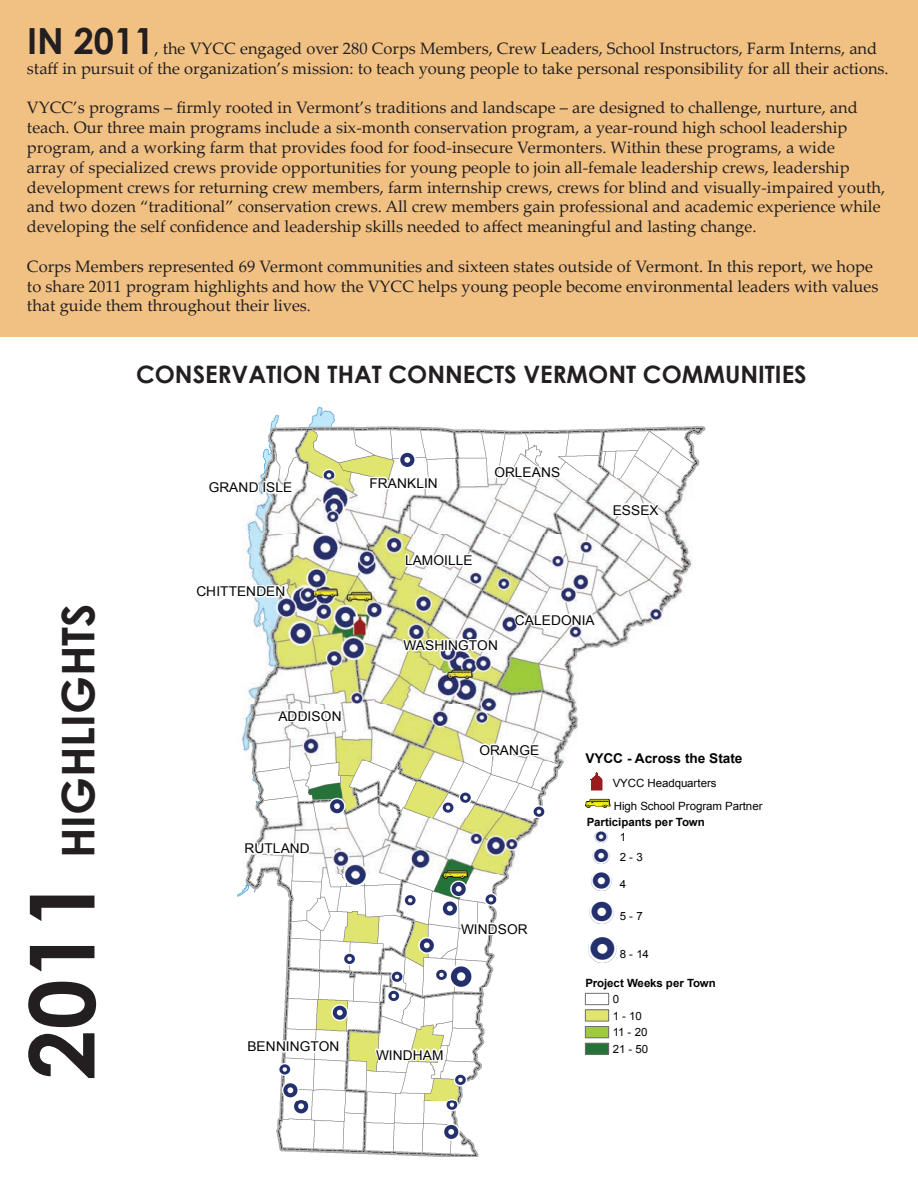
<style>
.page{position:relative;width:918px;height:1188px;background:#fff}
.page>*{position:absolute;margin:0;border:0;box-sizing:border-box;transform-origin:0 0}
.t1{font:700 45px "Century Gothic";color:#231f20}
.t2{font:40.5px "ESRI Default Marker";color:#23306d}
.t3{font:34.8px "ESRI Default Marker";color:#23306d}
.t4{font:33.75px "ESRI Transportation Civic";color:#f2eb17}
.t5{font:29.1px "ESRI Default Marker";color:#23306d}
.t6{font:700 24px "Century Gothic";color:#231f20}
.t7{font:18px "ESRI Default Marker";color:#23306d}
.t8{font:16.5px/19.8px "Palatino Linotype";color:#231f20}
.t9{font:13.5px "Arial";color:#040503}
.t10{font:700 13.5px "Arial";letter-spacing:-.005em;color:#040503}
.t11{font:11.4px/16.6px "Arial";letter-spacing:-.01em;color:#040503}
.t12{font:700 11.4px "Arial";letter-spacing:-.01em;color:#040503}
.s1{font-family:"Century Gothic";font-weight:700;font-size:36px}
.s2{font-size:90px}
.s3{color:#fff}
.s4{font-family:"Arial";font-size:11.4px;color:#040503}
.s5{font-family:"ESRI Default Marker";font-size:23.7px;color:#23306d}
.s6{font-family:"ESRI Default Marker";font-size:23.7px;color:#fff}
</style>
<div class="page">
<div style="left:0;top:0;width:918px;height:337px;background:#f1c184"></div>
<img style="left:237px;top:406px;width:469px;height:751px">
<svg style="left:458px;top:911px;width:74px;height:39px"></svg>
<svg style="left:243px;top:837px;width:69px;height:23px"></svg>
<svg style="left:611px;top:501px;width:53px;height:17px"></svg>
<svg style="left:275px;top:704px;width:68px;height:23px"></svg>
<svg style="left:373px;top:1033px;width:72px;height:43px"></svg>
<svg style="left:477px;top:738px;width:64px;height:23px"></svg>
<svg style="left:492px;top:460px;width:71px;height:23px"></svg>
<svg style="left:368px;top:471px;width:72px;height:23px"></svg>
<svg style="left:400px;top:627px;width:100px;height:40px"></svg>
<svg style="left:237px;top:580px;width:50px;height:23px"></svg>
<svg style="left:403px;top:539px;width:72px;height:36px"></svg>
<svg style="left:513px;top:608px;width:86px;height:23px"></svg>
<svg style="left:246px;top:1035px;width:95px;height:23px"></svg>
<svg style="left:237px;top:476px;width:57px;height:23px"></svg>
<svg style="left:590px;top:772px;width:14px;height:19px"></svg>
<svg style="left:585px;top:799px;width:26px;height:9px"></svg>
<div style="left:585px;top:993px;width:24px;height:12px;background:#fff"></div>
<div style="left:585px;top:993px;width:24px;height:12px;border:1px solid #6e6e6e"></div>
<div style="left:585px;top:1010px;width:24px;height:11px;background:#e0e56f"></div>
<div style="left:585px;top:1010px;width:24px;height:11px;border:1px solid #6e6e6e"></div>
<div style="left:585px;top:1027px;width:24px;height:11px;background:#9dcb3b"></div>
<div style="left:585px;top:1026px;width:24px;height:12px;border:1px solid #6e6e6e"></div>
<div style="left:585px;top:1043px;width:24px;height:12px;background:#257339"></div>
<div style="left:585px;top:1043px;width:24px;height:12px;border:1px solid #6e6e6e"></div>
<p class="t8" style="left:27px;top:38px;width:863px"><span class="s1">IN 2011</span>, the VYCC engaged over 280 Corps Members, Crew Leaders, School Instructors, Farm Interns, and staff in pursuit of the organization’s mission: to teach young people to take personal responsibility for all their actions.</p>
<p class="t8" style="left:27px;top:97px;width:860px">VYCC’s programs – firmly rooted in Vermont’s traditions and landscape – are designed to challenge, nurture, and teach. Our three main programs include a six-month conservation program, a year-round high school leadership program, and a working farm that provides food for food-insecure Vermonters. Within these programs, a wide<br>array of specialized crews provide opportunities for young people to join all-female leadership crews, leadership development crews for returning crew members, farm internship crews, crews for blind and visually-impaired youth, and two dozen “traditional” conservation crews. All crew members gain professional and academic experience while developing the self confidence and leadership skills needed to affect meaningful and lasting change.</p>
<p class="t8" style="left:27px;top:256px;width:853px">Corps Members represented 69 Vermont communities and sixteen states outside of Vermont. In this report, we hope to share 2011 program highlights and how the VYCC helps young people become environmental leaders with values that guide them throughout their lives.</p>
<h3 class="t6" style="left:136px;top:359px;width:672px">CONSERVATION THAT CONNECTS VERMONT COMMUNITIES</h3>
<h1 class="t1" style="left:50px;top:1080px;width:478px;rotate:-90deg"><span class="s2">2011</span> H IGHLIGHTS</h1>
<p class="t9" style="left:209px;top:479px;width:85px">GRAND ISLE</p>
<p class="t9" style="left:196px;top:583px;width:91px">CHITTENDEN</p>
<p class="t9" style="left:279px;top:707px;width:65px">ADDISON</p>
<p class="t9" style="left:245px;top:840px;width:67px">RUTLAND</p>
<p class="t9" style="left:248px;top:1038px;width:93px">BENNINGTON</p>
<p class="t9" style="left:369px;top:474px;width:70px">FRANKLIN</p>
<p class="t9" style="left:494px;top:463px;width:67px">ORLEANS</p>
<p class="t9" style="left:405px;top:552px;width:69px">LAMOILLE</p>
<p class="t9" style="left:613px;top:501px;width:47px">ESSEX</p>
<p class="t9" style="left:403px;top:637px;width:96px">WASHINGTON</p>
<p class="t9" style="left:515px;top:611px;width:81px">CALEDONIA</p>
<p class="t9" style="left:479px;top:741px;width:61px">ORANGE</p>
<p class="t9" style="left:461px;top:920px;width:68px">WINDSOR</p>
<p class="t9" style="left:376px;top:1046px;width:69px">WINDHAM</p>
<p class="t10" style="left:585px;top:749px;width:159px">VYCC - Across the State</p>
<p class="t11" style="left:613px;top:775px;width:105px">VYCC Headquarters</p>
<h3 class="t4" style="left:586px;top:776px;width:26px">l</h3>
<p class="t11" style="left:614px;top:797px;width:150px">High School Program Partner</p>
<p class="t12" style="left:587px;top:815px;width:120px">Participants per Town</p>
<p class="t7" style="left:595px;top:826px;width:33px">!<span class="s3">H</span> <span class="s4">1</span></p>
<p class="t11" style="left:593px;top:849px;width:51px"><span class="s5">!</span><span class="s6">H</span> 2 - 3</p>
<h3 class="t5" style="left:591px;top:864px;width:22px">!<span class="s3">H</span></h3>
<p class="t11" style="left:620px;top:875px;width:8px">4</p>
<h3 class="t3" style="left:589px;top:892px;width:26px">!<span class="s3">H</span></h3>
<p class="t11" style="left:620px;top:908px;width:24px">5 - 7</p>
<h2 class="t2" style="left:588px;top:925px;width:30px">!<span class="s3">H</span></h2>
<p class="t11" style="left:620px;top:946px;width:31px">8 - 14</p>
<p class="t12" style="left:585px;top:975px;width:132px">Project Weeks per Town</p>
<p class="t11" style="left:613px;top:991px;width:37px">0<br>1 - 10<br>11 - 20<br>21 - 50</p>
</div>
